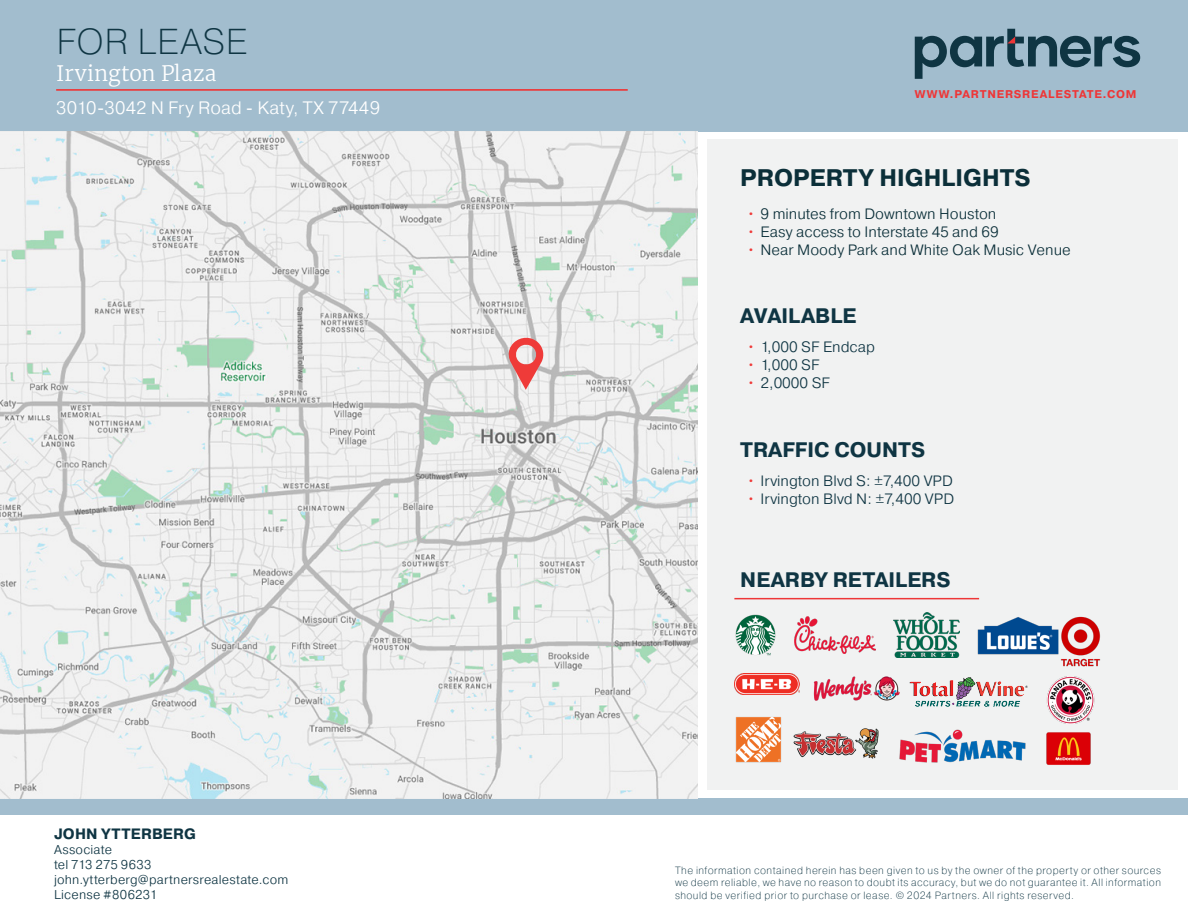
<style>
.page{position:relative;width:1188px;height:918px;background:#fff}
.page>*{position:absolute;margin:0;border:0;box-sizing:border-box;transform-origin:0 0}
.t1{font:200 36px "Pragmatica";letter-spacing:.01em;color:#0f3543}
.t2{font:700 24px "Pragmatica";color:#0b2f39}
.t3{font:700 21px "Pragmatica";color:#0f3543}
.U_-_Page_lines{font:300 21px "Merriweather";letter-spacing:.01em;color:#fff}
.t4{font:300 18px "Pragmatica";letter-spacing:.015em;color:#fff}
.t5{font:300 15px "Pragmatica";color:#0b2f39}
.t6{font:300 15px "Pragmatica";color:#0f3543}
.t7{font:700 15px "Pragmatica";letter-spacing:.01em;color:#0f3543}
.t8{font:300 12.75px "Pragmatica";letter-spacing:.015em;color:#0f3543}
.Body_Text_White{font:700 11.25px "Pragmatica";letter-spacing:.07em;color:#ee3637}
.Body{font:200 10.5px/12.6px "Pragmatica";letter-spacing:.04em;color:#0f3543;text-align:justify}
.s1{color:#ef3b39}
</style>
<div class="page">
<div style="left:0;top:0;width:1188px;height:132px;background:#a2bdce"></div>
<svg style="left:915px;top:29px;width:225px;height:50px"></svg>
<div style="left:0;top:798px;width:1188px;height:17px;background:#a2bdce"></div>
<hr style="left:56px;top:89px;width:572px;height:2px;background:#ee3637">
<img style="left:0;top:132px;width:698px;height:666px">
<div style="left:707px;top:139px;width:470px;height:651px;background:#f1f2f2"></div>
<svg style="left:505px;top:336px;width:40px;height:54px"></svg>
<hr style="left:734px;top:598px;width:245px;height:1px;background:#ee3637">
<img style="left:735px;top:614px;width:41px;height:42px">
<img style="left:795px;top:617px;width:80px;height:36px">
<img style="left:894px;top:612px;width:65px;height:45px">
<img style="left:977px;top:617px;width:81px;height:38px">
<img style="left:734px;top:673px;width:66px;height:21px">
<img style="left:813px;top:676px;width:81px;height:25px">
<img style="left:735px;top:717px;width:47px;height:46px">
<img style="left:793px;top:728px;width:86px;height:31px">
<img style="left:894px;top:677px;width:134px;height:30px">
<img style="left:899px;top:729px;width:127px;height:34px">
<img style="left:1060px;top:616px;width:41px;height:51px">
<img style="left:1046px;top:677px;width:49px;height:42px">
<img style="left:1046px;top:719px;width:45px;height:46px">
<p class="t1" style="left:56px;top:19px;width:192px">FOR LEASE</p>
<p class="U_-_Page_lines" style="left:56px;top:59px;width:162px">Irvington Plaza</p>
<p class="t4" style="left:56px;top:97px;width:325px">3010-3042 N Fry Road - Katy, TX 77449</p>
<p class="t7" style="left:54px;top:824px;width:144px">JOHN YTTERBERG</p>
<p class="t8" style="left:54px;top:841px;width:60px">Associate</p>
<p class="t8" style="left:54px;top:856px;width:99px">tel 713 275 9633</p>
<p class="t8" style="left:54px;top:871px;width:236px">john.ytterberg@partnersrealestate.com</p>
<p class="t8" style="left:54px;top:886px;width:105px">License #806231</p>
<p class="Body_Text_White" style="left:915px;top:87px;width:223px">WWW.PARTNERSREALESTATE.COM</p>
<p class="t2" style="left:740px;top:162px;width:292px">PROPERTY HIGHLIGHTS</p>
<p class="t5" style="left:747px;top:204px;width:251px"><span class="s1">•</span> 9 minutes from Downtown Houston</p>
<p class="t5" style="left:747px;top:222px;width:253px"><span class="s1">•</span> Easy access to Interstate 45 and 69</p>
<p class="t5" style="left:747px;top:240px;width:325px"><span class="s1">•</span> Near Moody Park and White Oak Music Venue</p>
<p class="t3" style="left:740px;top:302px;width:118px">AVAILABLE</p>
<p class="t6" style="left:747px;top:337px;width:130px"><span class="s1">•</span> 1,000 SF Endcap</p>
<p class="t6" style="left:747px;top:355px;width:74px"><span class="s1">•</span> 1,000 SF</p>
<p class="t6" style="left:747px;top:373px;width:85px"><span class="s1">•</span> 2,0000 SF</p>
<p class="t3" style="left:740px;top:436px;width:186px">TRAFFIC COUNTS</p>
<p class="t6" style="left:747px;top:471px;width:207px"><span class="s1">•</span> Irvington Blvd S: ±7,400 VPD</p>
<p class="t6" style="left:747px;top:489px;width:209px"><span class="s1">•</span> Irvington Blvd N: ±7,400 VPD</p>
<p class="t3" style="left:740px;top:566px;width:212px">NEARBY RETAILERS</p>
<p class="Body" style="left:675px;top:863px;width:488px">The information contained herein has been given to us by the owner of the property or other sources we deem reliable, we have no reason to doubt its accuracy, but we do not guarantee it. All information should be verified prior to purchase or lease. © 2024 Partners. All rights reserved.</p>
</div>
